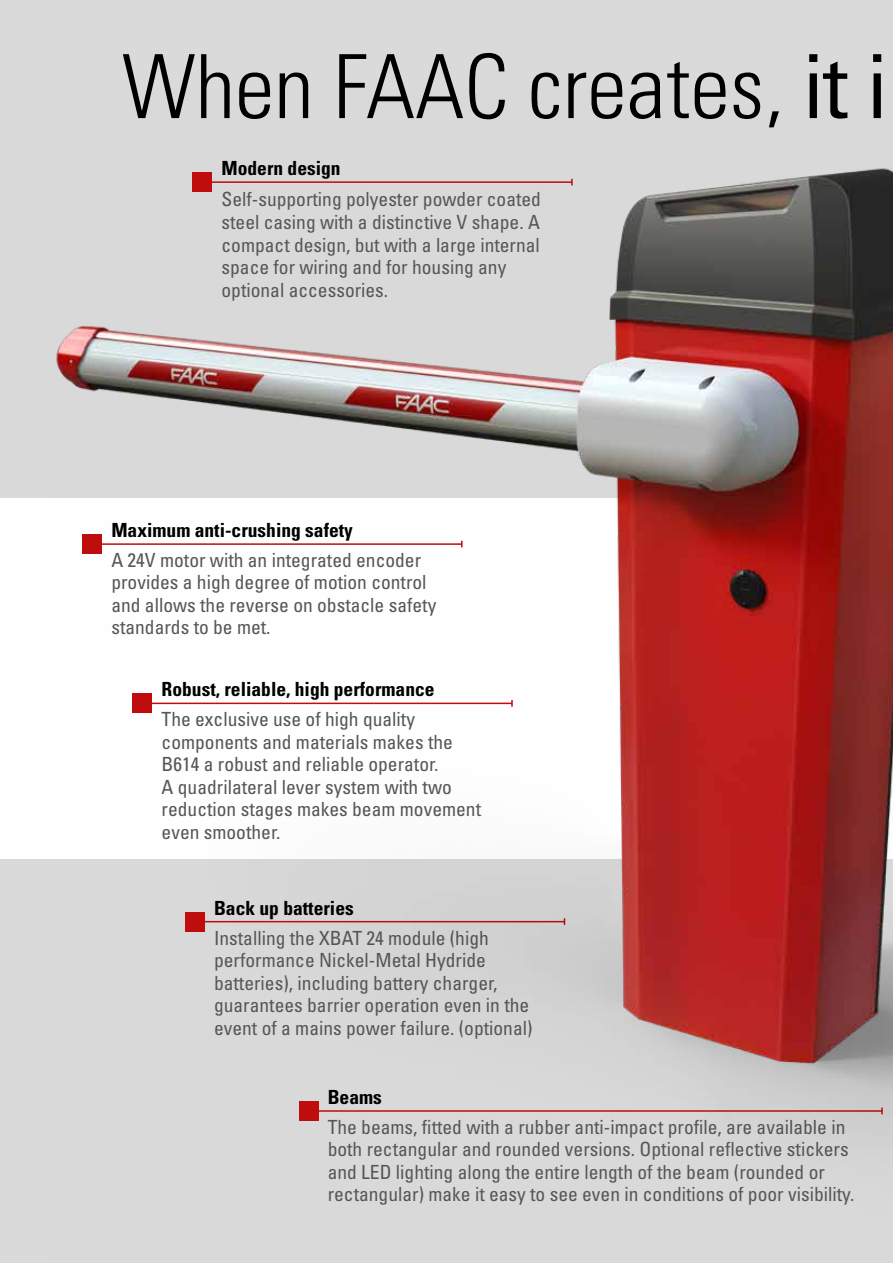
<style>
.page{position:relative;width:893px;height:1263px;background:#fff}
.page>*{position:absolute;margin:0;border:0;box-sizing:border-box;transform-origin:0 0}
.t1{font:300 condensed 88.5px "Univers LT Std";color:#000}
.t2{font:condensed 19.5px/22.5px "Univers LT Std";color:#575756}
.t3{font:700 condensed 19.5px "Univers LT Std";color:#000}
.s1{font-weight:400}
</style>
<div class="page">
<div style="left:0;top:0;width:893px;height:497px;background:#dadada"></div>
<div style="left:0;top:859px;width:893px;height:404px;background:#dadada"></div>
<img style="left:49px;top:168px;width:844px;height:968px">
<h1 class="t1" style="left:122px;top:34px;width:766px">When FAAC creates, <span class="s1">it i</span></h1>
<p class="t3" style="left:221px;top:156px;width:121px">Modern design</p>
<p class="t2" style="left:221px;top:188px;width:321px">Self-supporting polyester powder coated steel casing with a distinctive V shape. A compact design, but with a large internal space for wiring and for housing any optional accessories.</p>
<p class="t3" style="left:111px;top:518px;width:243px">Maximum anti-crushing safety</p>
<p class="t2" style="left:111px;top:548px;width:326px">A 24V motor with an integrated encoder provides a high degree of motion control and allows the reverse on obstacle safety standards to be met.</p>
<p class="t3" style="left:162px;top:677px;width:274px">Robust, reliable, high performance</p>
<p class="t2" style="left:162px;top:708px;width:321px">The exclusive use of high quality components and materials makes the<br>B614 a robust and reliable operator.<br>A quadrilateral lever system with two reduction stages makes beam movement even smoother.</p>
<p class="t3" style="left:214px;top:896px;width:141px">Back up batteries</p>
<p class="t2" style="left:214px;top:926px;width:320px">Installing the XBAT 24 module (high performance Nickel-Metal Hydride batteries), including battery charger, guarantees barrier operation even in the event of a mains power failure. (optional)</p>
<p class="t3" style="left:328px;top:1085px;width:56px">Beams</p>
<p class="t2" style="left:328px;top:1115px;width:528px">The beams, fitted with a rubber anti-impact profile, are available in both rectangular and rounded versions. Optional reflective stickers and LED lighting along the entire length of the beam (rounded or rectangular) make it easy to see even in conditions of poor visibility.</p>
</div>
